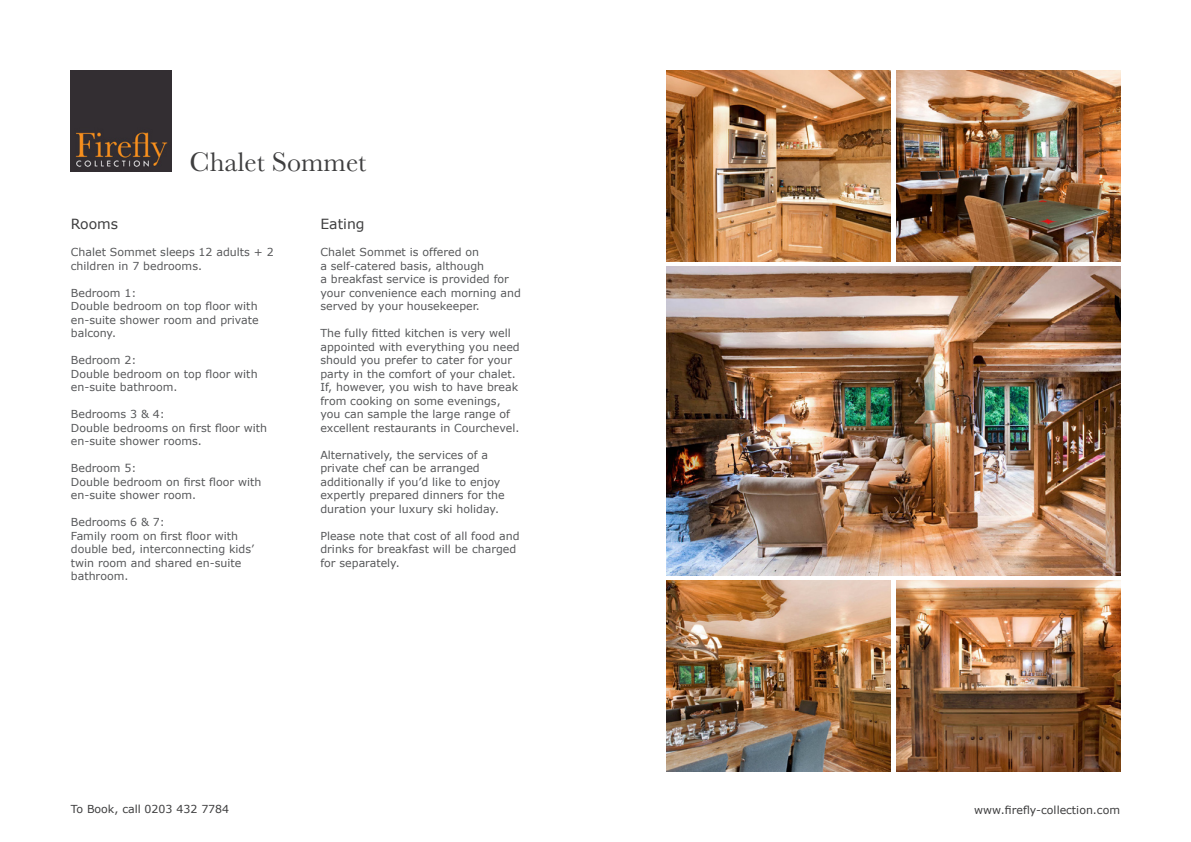
<style>
.page{position:relative;width:1191px;height:842px;background:#fff}
.page>*{position:absolute;margin:0;border:0;box-sizing:border-box;transform-origin:0 0}
.t1{font:28px "Baskerville";color:#3e3e3f}
.t2{font:14px "Verdana";color:#3e3e3f}
.t3{font:11px/13.5px "Verdana";color:#57585a}
.t4{font:11px "Verdana";color:#3e3e3f}
</style>
<div class="page">
<img style="left:71px;top:71px;width:101px;height:101px">
<img style="left:666px;top:267px;width:454px;height:308px">
<img style="left:896px;top:581px;width:224px;height:190px">
<img style="left:666px;top:581px;width:224px;height:190px">
<img style="left:666px;top:71px;width:224px;height:190px">
<img style="left:896px;top:71px;width:224px;height:190px">
<p class="t1" style="left:190px;top:145px;width:178px">Chalet Sommet</p>
<p class="t2" style="left:71px;top:215px;width:49px">Rooms</p>
<p class="t3" style="left:71px;top:245px;width:204px">Chalet Sommet sleeps 12 adults + 2 children in 7 bedrooms.</p>
<p class="t3" style="left:71px;top:286px;width:67px">Bedroom 1:</p>
<p class="t3" style="left:71px;top:299px;width:189px;text-align:justify">Double bedroom on top floor with en-suite shower room and private balcony.</p>
<p class="t3" style="left:71px;top:353px;width:67px">Bedroom 2:</p>
<p class="t3" style="left:71px;top:367px;width:188px">Double bedroom on top floor with en-suite bathroom.</p>
<p class="t3" style="left:71px;top:407px;width:96px">Bedrooms 3 &amp; 4:</p>
<p class="t3" style="left:71px;top:421px;width:198px">Double bedrooms on first floor with en-suite shower rooms.</p>
<p class="t3" style="left:71px;top:461px;width:67px">Bedroom 5:</p>
<p class="t3" style="left:71px;top:475px;width:192px">Double bedroom on first floor with en-suite shower room.</p>
<p class="t3" style="left:71px;top:515px;width:96px">Bedrooms 6 &amp; 7:</p>
<p class="t3" style="left:71px;top:529px;width:185px">Family room on first floor with double bed, interconnecting kids’ twin room and shared en-suite bathroom.</p>
<p class="t2" style="left:320px;top:215px;width:46px">Eating</p>
<p class="t3" style="left:320px;top:245px;width:202px">Chalet Sommet is offered on<br>a self-catered basis, although<br>a breakfast service is provided for your convenience each morning and served by your housekeeper.</p>
<p class="t3" style="left:320px;top:326px;width:201px">The fully fitted kitchen is very well appointed with everything you need should you prefer to cater for your party in the comfort of your chalet.<br>If, however, you wish to have break from cooking on some evenings, you can sample the large range of excellent restaurants in Courchevel.</p>
<p class="t3" style="left:320px;top:448px;width:186px">Alternatively, the services of a private chef can be arranged additionally if you’d like to enjoy expertly prepared dinners for the duration your luxury ski holiday.</p>
<p class="t3" style="left:320px;top:529px;width:201px">Please note that cost of all food and drinks for breakfast will be charged for separately.</p>
<p class="t4" style="left:71px;top:802px;width:160px">To Book, call 0203 432 7784</p>
<p class="t4" style="left:974px;top:803px;width:147px">www.firefly-collection.com</p>
</div>
